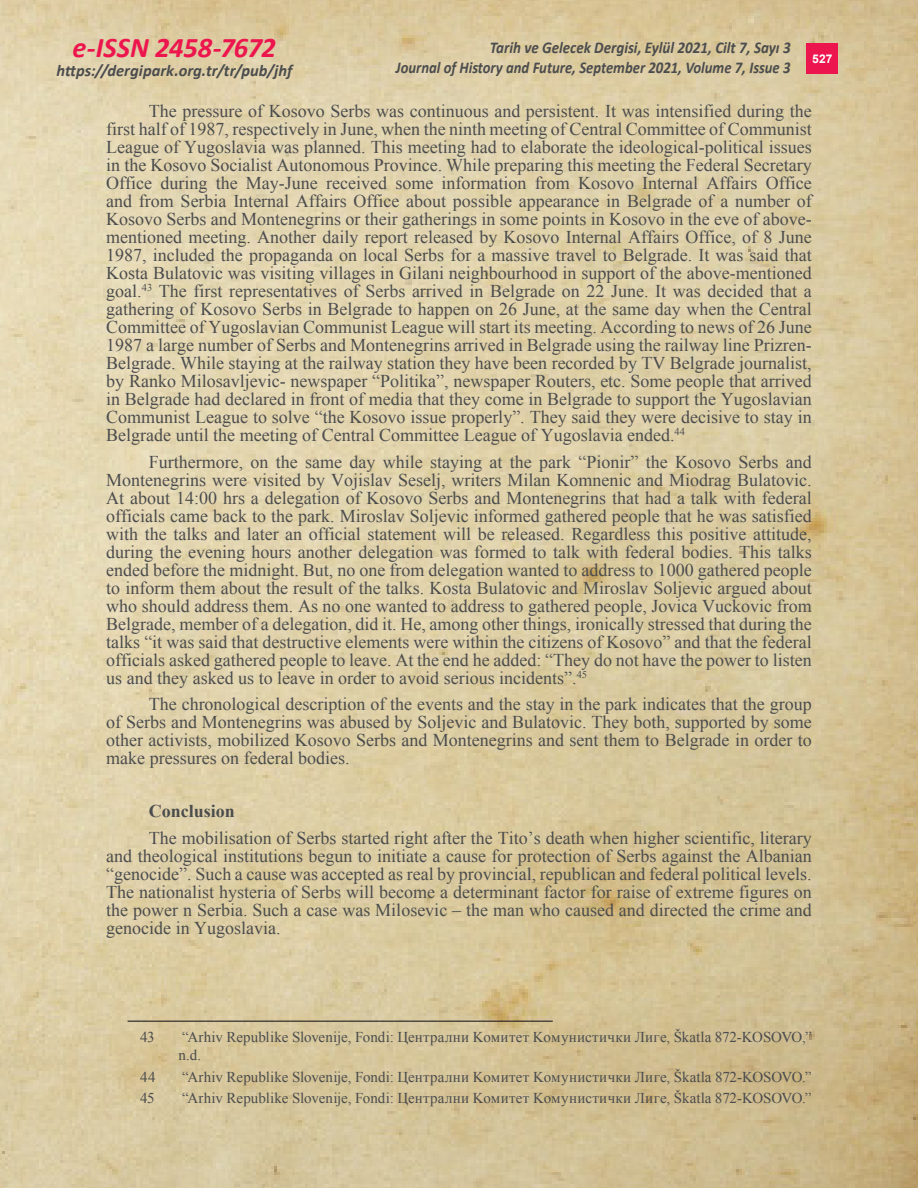
<style>
.page{position:relative;width:918px;height:1188px;background:#fff}
.page>*{position:absolute;margin:0;border:0;box-sizing:border-box;transform-origin:0 0}
.t1{font:italic 700 28.5px "Calibri";letter-spacing:-.005em;color:#ed154d}
.ANA_METİN_STİLİ_TEK{font:18px/18px "Times New Roman";color:#4b4c4d;text-align:justify}
.ANA_METİN_STİLİ_TEK-2{font:700 18px "Times New Roman";color:#4b4c4d}
.t2{font:italic 700 16.5px "Calibri";color:#4b4c4d;scale:.89 1}
.t3{font:italic 700 16.5px "Calibri";color:#4b4c4d;scale:.91 1}
.t4{font:italic 700 16.5px "Calibri";color:#4b4c4d}
.Body_text_normal_foo{font:15px/18px "Times New Roman";letter-spacing:.005em;color:#4b4c4d}
.t5{font:700 12px "Arial";color:#fff}
</style>
<div class="page">
<img style="left:0;top:0;width:918px;height:1188px">
<div style="left:807px;top:43px;width:31px;height:30px;background:#ed154d"></div>
<hr style="left:128px;top:1021px;width:425px;height:1px;background:#231f20">
<h1 class="t1" style="left:73px;top:27px;width:205px">e-ISSN 2458-7672</h1>
<p class="t3" style="left:490px;top:36px;width:332px">Tarih ve Gelecek Dergisi, Eylül 2021, Cilt 7, Sayı 3</p>
<p class="t4" style="left:56px;top:59px;width:237px">https://dergipark.org.tr/tr/pub/jhf</p>
<p class="t2" style="left:396px;top:56px;width:445px">Journal of History and Future, September 2021, Volume 7, Issue 3</p>
<p class="t5" style="left:812px;top:50px;width:22px">527</p>
<p class="ANA_METİN_STİLİ_TEK" style="left:106px;top:102px;width:707px;text-indent:43px">The pressure of Kosovo Serbs was continuous and persistent. It was intensified during the first half of 1987, respectively in June, when the ninth meeting of Central Committee of Communist League of Yugoslavia was planned. This meeting had to elaborate the ideological-political issues in the Kosovo Socialist Autonomous Province. While preparing this meeting the Federal Secretary Office during the May-June received some information from Kosovo Internal Affairs Office and from Serbia Internal Affairs Office about possible appearance in Belgrade of a number of Kosovo Serbs and Montenegrins or their gatherings in some points in Kosovo in the eve of above&shy;mentioned meeting. Another daily report released by Kosovo Internal Affairs Office, of 8 June 1987, included the propaganda on local Serbs for a massive travel to Belgrade. It was said that Kosta Bulatovic was visiting villages in Gilani neighbourhood in support of the above-mentioned goal.<sup>43</sup> The first representatives of Serbs arrived in Belgrade on 22 June. It was decided that a gathering of Kosovo Serbs in Belgrade to happen on 26 June, at the same day when the Central Committee of Yugoslavian Communist League will start its meeting. According to news of 26 June 1987 a large number of Serbs and Montenegrins arrived in Belgrade using the railway line Prizren-Belgrade. While staying at the railway station they have been recorded by TV Belgrade journalist, by Ranko Milosavljevic- newspaper “Politika”, newspaper Routers, etc. Some people that arrived in Belgrade had declared in front of media that they come in Belgrade to support the Yugoslavian Communist League to solve “the Kosovo issue properly”. They said they were decisive to stay in Belgrade until the meeting of Central Committee League of Yugoslavia ended.<sup>44</sup></p>
<p class="ANA_METİN_STİLİ_TEK" style="left:106px;top:452px;width:707px;text-indent:43px">Furthermore, on the same day while staying at the park “Pionir” the Kosovo Serbs and Montenegrins were visited by Vojislav Seselj, writers Milan Komnenic and Miodrag Bulatovic.<br>At about 14:00 hrs a delegation of Kosovo Serbs and Montenegrins that had a talk with federal officials came back to the park. Miroslav Soljevic informed gathered people that he was satisfied with the talks and later an official statement will be released. Regardless this positive attitude, during the evening hours another delegation was formed to talk with federal bodies. This talks ended before the midnight. But, no one from delegation wanted to address to 1000 gathered people to inform them about the result of the talks. Kosta Bulatovic and Miroslav Soljevic argued about who should address them. As no one wanted to address to gathered people, Jovica Vuckovic from Belgrade, member of a delegation, did it. He, among other things, ironically stressed that during the talks “it was said that destructive elements were within the citizens of Kosovo” and that the federal officials asked gathered people to leave. At the end he added: “They do not have the power to listen us and they asked us to leave in order to avoid serious incidents”.<sup>45</sup></p>
<p class="ANA_METİN_STİLİ_TEK" style="left:106px;top:695px;width:707px;text-indent:43px">The chronological description of the events and the stay in the park indicates that the group of Serbs and Montenegrins was abused by Soljevic and Bulatovic. They both, supported by some other activists, mobilized Kosovo Serbs and Montenegrins and sent them to Belgrade in order to make pressures on federal bodies.</p>
<p class="ANA_METİN_STİLİ_TEK-2" style="left:149px;top:798px;width:88px">Conclusion</p>
<p class="ANA_METİN_STİLİ_TEK" style="left:106px;top:828px;width:707px;text-indent:43px">The mobilisation of Serbs started right after the Tito’s death when higher scientific, literary and theological institutions begun to initiate a cause for protection of Serbs against the Albanian “genocide”. Such a cause was accepted as real by provincial, republican and federal political levels.<br>The nationalist hysteria of Serbs will become a determinant factor for raise of extreme figures on the power n Serbia. Such a case was Milosevic – the man who caused and directed the crime and genocide in Yugoslavia.</p>
<p class="Body_text_normal_foo" style="left:140px;top:1028px;width:16px">43</p>
<p class="Body_text_normal_foo" style="left:179px;top:1028px;width:635px">“Arhiv Republike Slovenije, Fondi: Централни Kомитет Kомунистички Лиге, Škatla 872-KOSOVO,” n.d.</p>
<p class="Body_text_normal_foo" style="left:140px;top:1067px;width:17px">44</p>
<p class="Body_text_normal_foo" style="left:182px;top:1067px;width:631px">“Arhiv Republike Slovenije, Fondi: Централни Kомитет Kомунистички Лиге, Škatla 872-KOSOVO.”</p>
<p class="Body_text_normal_foo" style="left:140px;top:1088px;width:16px">45</p>
<p class="Body_text_normal_foo" style="left:182px;top:1088px;width:631px">“Arhiv Republike Slovenije, Fondi: Централни Kомитет Kомунистички Лиге, Škatla 872-KOSOVO.”</p>
</div>
